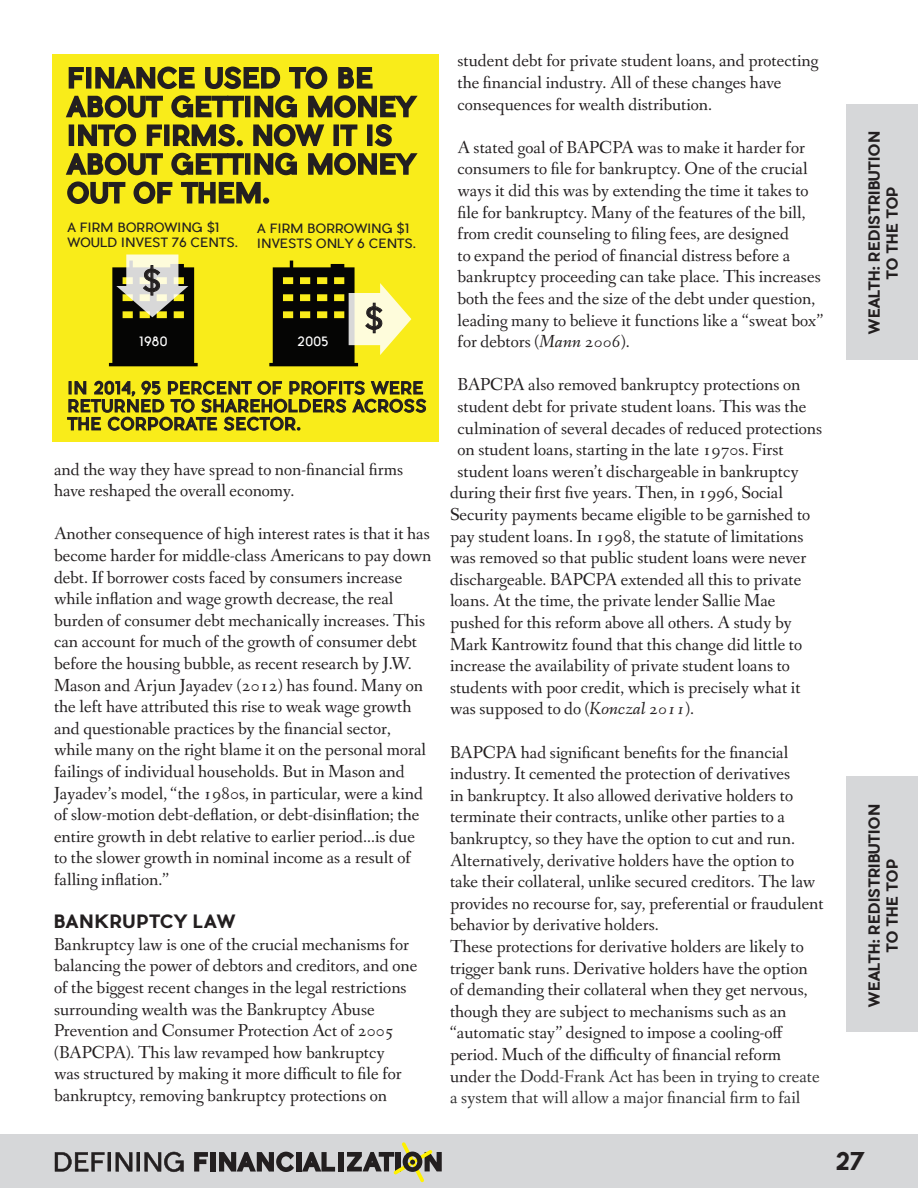
<style>
.page{position:relative;width:918px;height:1188px;background:#fff}
.page>*{position:absolute;margin:0;border:0;box-sizing:border-box;transform-origin:0 0}
.t1{font:28.8px "Pier Sans";color:#231f20}
.t2{font:700 24px "Pier Sans";color:#231f20}
.t3{font:18px/21.6px "Fanwood Text";color:#231f20}
.t4{font:700 18px "Pier Sans";letter-spacing:.025em;color:#231f20}
.t5{font:16.2px/18px "Pier Sans";letter-spacing:.05em;color:#231f20}
.t6{font:700 15px/18px "Pier Sans";color:#231f20;text-align:center}
.t7{font:12.6px/15.1px "Pier Sans";color:#231f20}
.t8{font:12.6px "Pier Sans";letter-spacing:.025em;color:#fff}
.s1{font-style:italic}
.s2{color:#343434}
</style>
<div class="page">
<div style="left:0;top:1134px;width:918px;height:54px;background:#d6d7d9"></div>
<div style="left:846px;top:104px;width:72px;height:256px;background:#d6d7d9"></div>
<div style="left:846px;top:776px;width:72px;height:256px;background:#d6d7d9"></div>
<svg style="left:194px;top:1152px;width:14px;height:20px"></svg>
<div style="left:210px;top:1152px;width:5px;height:20px;background:#231f20"></div>
<svg style="left:219px;top:1152px;width:75px;height:20px"></svg>
<div style="left:296px;top:1152px;width:5px;height:20px;background:#231f20"></div>
<svg style="left:302px;top:1152px;width:33px;height:20px"></svg>
<div style="left:338px;top:1152px;width:5px;height:19px;background:#231f20"></div>
<svg style="left:347px;top:1142px;width:95px;height:40px"></svg>
<hr style="left:108px;top:1152px;width:3px;height:20px;background:#231f20">
<svg style="left:55px;top:1152px;width:55px;height:20px"></svg>
<svg style="left:116px;top:1152px;width:68px;height:20px"></svg>
<div style="left:52px;top:54px;width:388px;height:388px;background:#f9ec1a"></div>
<svg style="left:65px;top:66px;width:353px;height:138px"></svg>
<svg style="left:67px;top:380px;width:360px;height:51px"></svg>
<svg style="left:109px;top:255px;width:89px;height:111px;background:#67643f"></svg>
<svg style="left:269px;top:261px;width:142px;height:105px"></svg>
<p class="t7" style="left:67px;top:220px;width:172px">A FIRM BORROWING $1<br>WOULD INVEST 76 CENTS.</p>
<h1 class="t1" style="left:142px;top:262px;width:20px">$</h1>
<p class="t7" style="left:257px;top:221px;width:160px">A FIRM BORROWING $1<br>INVESTS ONLY 6 CENTS.</p>
<h1 class="t1" style="left:364px;top:300px;width:20px">$</h1>
<p class="t8" style="left:139px;top:333px;width:30px">1980</p>
<p class="t8" style="left:297px;top:333px;width:33px">2005</p>
<p class="t5" style="left:68px;top:379px;width:360px">IN 2014, 95 PERCENT OF PROFITS WERE<br>RETURNED TO SHAREHOLDERS ACROSS<br>THE CORPORATE SECTOR.</p>
<p class="t3" style="left:54px;top:459px;width:351px">and the way they have spread to non-financial firms have reshaped the overall economy.</p>
<p class="t3" style="left:54px;top:524px;width:379px">Another consequence of high interest rates is that it has become harder for middle-class Americans to pay down debt. If borrower costs faced by consumers increase while inflation and wage growth decrease, the real burden of consumer debt mechanically increases. This can account for much of the growth of consumer debt before the housing bubble, as recent research by J.W.<br>Mason and Arjun Jayadev (2012) has found. Many on the left have attributed this rise to weak wage growth and questionable practices by the financial sector, while many on the right blame it on the personal moral failings of individual households. But in Mason and Jayadev’s model, “the 1980s, in particular, were a kind of slow-motion debt-deflation, or debt-disinflation; the entire growth in debt relative to earlier period…is due to the slower growth in nominal income as a result of falling inflation.”</p>
<p class="t4" style="left:54px;top:910px;width:183px">BANKRUPTCY LAW</p>
<p class="t3" style="left:54px;top:934px;width:365px">Bankruptcy law is one of the crucial mechanisms for balancing the power of debtors and creditors, and one of the biggest recent changes in the legal restrictions surrounding wealth was the Bankruptcy Abuse Prevention and Consumer Protection Act of 2005 (BAPCPA). This law revamped how bankruptcy<br>was structured by making it more difficult to file for bankruptcy, removing bankruptcy protections on</p>
<p class="t3" style="left:458px;top:51px;width:362px">student debt for private student loans, and protecting the financial industry. All of these changes have consequences for wealth distribution.</p>
<p class="t3" style="left:458px;top:137px;width:367px">A stated goal of BAPCPA was to make it harder for consumers to file for bankruptcy. One of the crucial ways it did this was by extending the time it takes to file for bankruptcy. Many of the features of the bill, from credit counseling to filing fees, are designed<br>to expand the period of financial distress before a bankruptcy proceeding can take place. This increases both the fees and the size of the debt under question, leading many to believe it functions like a “sweat box” for debtors <span class="s1">(Mann 2006)</span>.</p>
<p class="t3" style="left:458px;top:375px;width:345px">BAPCPA also removed bankruptcy protections on</p>
<p class="t3" style="left:458px;top:397px;width:350px">student debt for private student loans. This was the</p>
<p class="t3" style="left:458px;top:418px;width:366px">culmination of several decades of reduced protections</p>
<p class="t3" style="left:458px;top:440px;width:328px">on student loans, starting in the late 1970s. First</p>
<p class="t3" style="left:458px;top:461px;width:343px">student loans weren’t dischargeable in bankruptcy</p>
<p class="t3" style="left:450px;top:483px;width:335px">during their first five years. Then, in 1996, Social</p>
<p class="t3" style="left:450px;top:505px;width:362px">Security payments became eligible to be garnished to</p>
<p class="t3" style="left:450px;top:526px;width:355px">pay student loans. In 1998, the statute of limitations</p>
<p class="t3" style="left:450px;top:548px;width:358px">was removed so that public student loans were never</p>
<p class="t3" style="left:450px;top:569px;width:353px">dischargeable. BAPCPA extended all this to private</p>
<p class="t3" style="left:450px;top:591px;width:327px">loans. At the time, the private lender Sallie Mae</p>
<p class="t3" style="left:450px;top:613px;width:343px">pushed for this reform above all others. A study by</p>
<p class="t3" style="left:450px;top:634px;width:354px">Mark Kantrowitz found that this change did little to</p>
<p class="t3" style="left:450px;top:656px;width:341px">increase the availability of private student loans to</p>
<p class="t3" style="left:450px;top:677px;width:352px">students with poor credit, which is precisely what it</p>
<p class="t3" style="left:450px;top:699px;width:246px">was supposed to do <span class="s1">(Konczal 2011)</span>.</p>
<p class="t3" style="left:450px;top:742px;width:375px">BAPCPA had significant benefits for the financial industry. It cemented the protection of derivatives<br>in bankruptcy. It also allowed derivative holders to terminate their contracts, unlike other parties to a bankruptcy, so they have the option to cut and run.<br>Alternatively, derivative holders have the option to take their collateral, unlike secured creditors. The law provides no recourse for, say, preferential or fraudulent behavior by derivative holders.<br>These protections for derivative holders are likely to trigger bank runs. Derivative holders have the option of demanding their collateral when they get nervous, though they are subject to mechanisms such as an “automatic stay” designed to impose a cooling-off period. Much of the difficulty of financial reform under <span class="s2">the Dodd-Frank Act has been in trying to create a system that will allow a major financial firm to fail</span></p>
<p class="t6" style="left:865px;top:334px;width:204px;rotate:-90deg">WEALTH: REDISTRIBUTION<br>TO THE TOP</p>
<p class="t6" style="left:865px;top:1007px;width:204px;rotate:-90deg">WEALTH: REDISTRIBUTION<br>TO THE TOP</p>
<h2 class="t2" style="left:836px;top:1146px;width:30px">27</h2>
</div>
